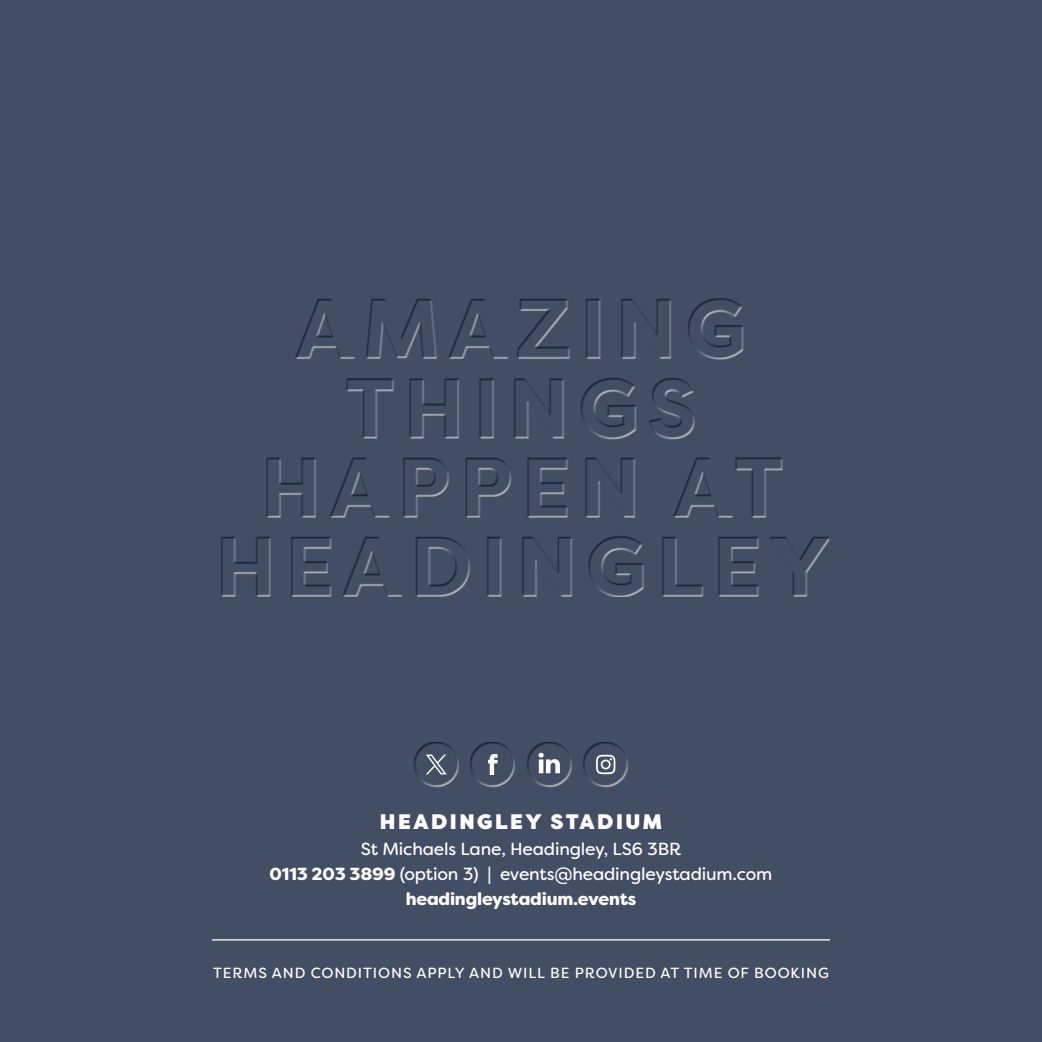
<style>
.page{position:relative;width:1042px;height:1042px;background:#434d64}
.page>*{position:absolute;margin:0;border:0;box-sizing:border-box;transform-origin:0 0}
.t1{font:900 21px "Filson Pro";letter-spacing:.12em;color:#fff}
.t2{font:17.5px/25.2px "Filson Soft";letter-spacing:-.01em;color:#fff;text-align:center}
.t3{font:14.7px "Filson Soft";letter-spacing:.06em;color:#fff}
.s1{font-weight:900}
</style>
<div class="page">
<hr style="left:212px;top:939px;width:617px;height:1px;background:#fff">
<div style="left:413px;top:756px;width:46px;height:31px;background:#fff;opacity:.75"></div>
<div style="left:413px;top:742px;width:46px;height:36px;background:#434d64;opacity:.75"></div>
<div style="left:470px;top:756px;width:45px;height:31px;background:#fff;opacity:.75"></div>
<div style="left:470px;top:742px;width:45px;height:36px;background:#434d64;opacity:.75"></div>
<div style="left:526px;top:756px;width:46px;height:31px;background:#fff;opacity:.75"></div>
<div style="left:526px;top:742px;width:46px;height:36px;background:#434d64;opacity:.75"></div>
<div style="left:583px;top:756px;width:45px;height:31px;background:#fff;opacity:.75"></div>
<div style="left:583px;top:742px;width:45px;height:36px;background:#434d64;opacity:.75"></div>
<p class="t1" style="left:380px;top:809px;width:284px">HEADINGLEY STADIUM</p>
<p class="t2" style="left:270px;top:836px;width:504px">St Michaels Lane, Headingley, LS6 3BR<br><span class="s1">0113 203 3899</span> (option 3) | events@headingleystadium.com <span class="s1">headingleystadium.events</span></p>
<p class="t3" style="left:213px;top:963px;width:617px">TERMS AND CONDITIONS APPLY AND WILL BE PROVIDED AT TIME OF BOOKING</p>
</div>
